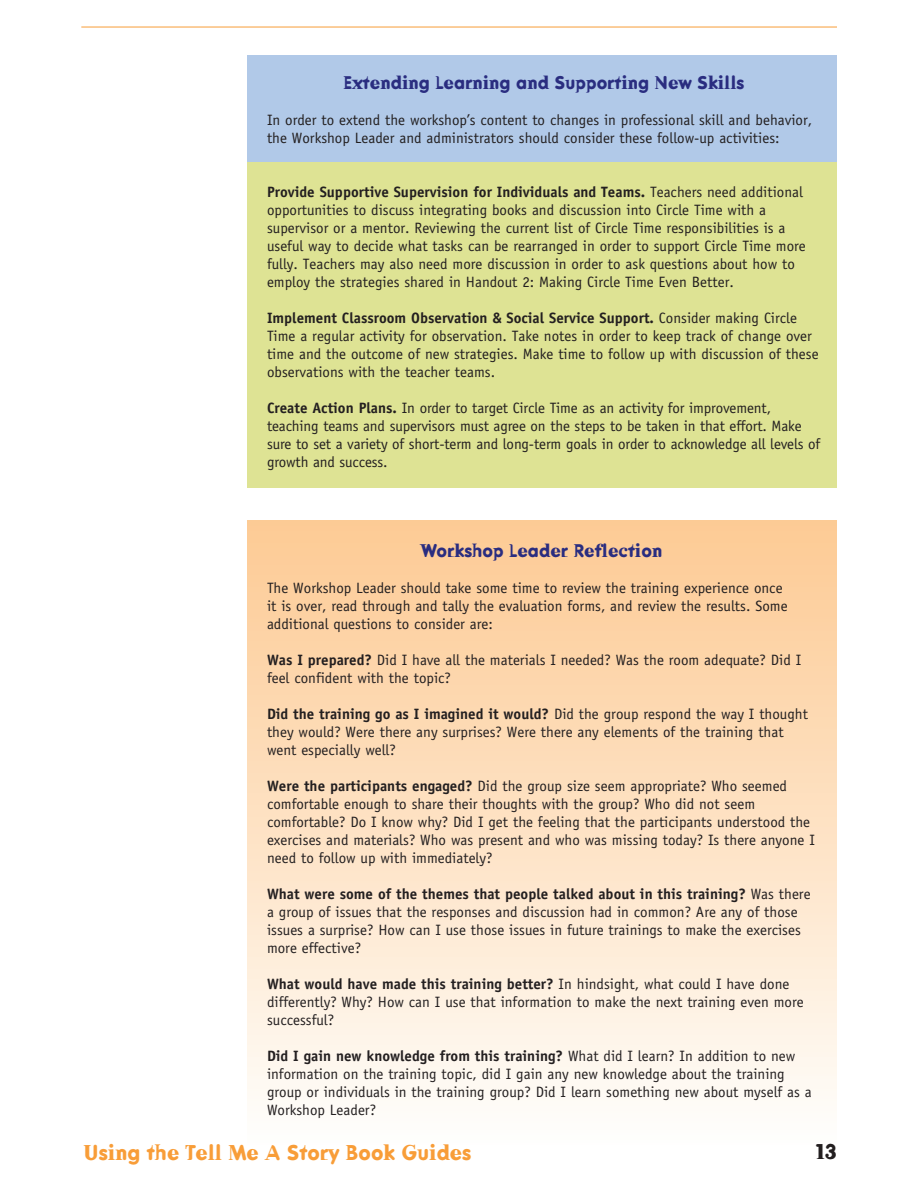
<style>
.page{position:relative;width:918px;height:1188px;background:#fff}
.page>*{position:absolute;margin:0;border:0;box-sizing:border-box;transform-origin:0 0}
.t1{font:700 21px "Dead History";color:#f89d38}
.t2{font:700 21px "Dead History";color:#231f20}
.t3{font:700 18px "Dead History";color:#2a2d80}
.t4{font:15px/18px "Officina Sans";color:#231f20}
.s1{font-weight:700}
</style>
<div class="page">
<hr style="left:81px;top:27px;width:756px;height:1px;background:#f89d38">
<div style="left:248px;top:78px;width:589px;height:410px;background:#dee394"></div>
<div style="left:248px;top:55px;width:589px;height:107px;background:#b1c9e8"></div>
<div style="left:248px;top:521px;width:589px;height:623px;background:linear-gradient(to bottom,#fdc992,#fefdfa)"></div>
<p class="t3" style="left:343px;top:70px;width:403px">Extending Learning and Supporting New Skills</p>
<p class="t4" style="left:267px;top:111px;width:547px">In order to extend the workshop’s content to changes in professional skill and behavior, the Workshop Leader and administrators should consider these follow-up activities:</p>
<p class="t4" style="left:267px;top:183px;width:540px"><span class="s1">Provide Supportive Supervision for Individuals and Teams.</span> Teachers need additional opportunities to discuss integrating books and discussion into Circle Time with a supervisor or a mentor. Reviewing the current list of Circle Time responsibilities is a useful way to decide what tasks can be rearranged in order to support Circle Time more fully. Teachers may also need more discussion in order to ask questions about how to employ the strategies shared in Handout 2: Making Circle Time Even Better.</p>
<p class="t4" style="left:267px;top:309px;width:553px"><span class="s1">Implement Classroom Observation &amp; Social Service Support.</span> Consider making Circle Time a regular activity for observation. Take notes in order to keep track of change over time and the outcome of new strategies. Make time to follow up with discussion of these observations with the teacher teams.</p>
<p class="t4" style="left:267px;top:399px;width:555px"><span class="s1">Create Action Plans.</span> In order to target Circle Time as an activity for improvement, teaching teams and supervisors must agree on the steps to be taken in that effort. Make sure to set a variety of short-term and long-term goals in order to acknowledge all levels of growth and success.</p>
<p class="t3" style="left:421px;top:538px;width:243px">Workshop Leader Reflection</p>
<p class="t4" style="left:267px;top:579px;width:522px">The Workshop Leader should take some time to review the training experience once it is over, read through and tally the evaluation forms, and review the results. Some additional questions to consider are:</p>
<p class="t4" style="left:267px;top:651px;width:536px"><span class="s1">Was I prepared?</span> Did I have all the materials I needed? Was the room adequate? Did I feel confident with the topic?</p>
<p class="t4" style="left:267px;top:705px;width:543px"><span class="s1">Did the training go as I imagined it would?</span> Did the group respond the way I thought they would? Were there any surprises? Were there any elements of the training that went especially well?</p>
<p class="t4" style="left:267px;top:777px;width:549px"><span class="s1">Were the participants engaged?</span> Did the group size seem appropriate? Who seemed comfortable enough to share their thoughts with the group? Who did not seem comfortable? Do I know why? Did I get the feeling that the participants understood the exercises and materials? Who was present and who was missing today? Is there anyone I need to follow up with immediately?</p>
<p class="t4" style="left:267px;top:885px;width:545px"><span class="s1">What were some of the themes that people talked about in this training?</span> Was there a group of issues that the responses and discussion had in common? Are any of those issues a surprise? How can I use those issues in future trainings to make the exercises more effective?</p>
<p class="t4" style="left:267px;top:975px;width:538px"><span class="s1">What would have made this training better?</span> In hindsight, what could I have done differently? Why? How can I use that information to make the next training even more successful?</p>
<p class="t4" style="left:267px;top:1047px;width:546px"><span class="s1">Did I gain new knowledge from this training?</span> What did I learn? In addition to new information on the training topic, did I gain any new knowledge about the training group or individuals in the training group? Did I learn something new about myself as a Workshop Leader?</p>
<h1 class="t1" style="left:84px;top:1138px;width:389px">Using the Tell Me A Story Book Guides</h1>
<h1 class="t2" style="left:816px;top:1137px;width:22px">13</h1>
</div>
